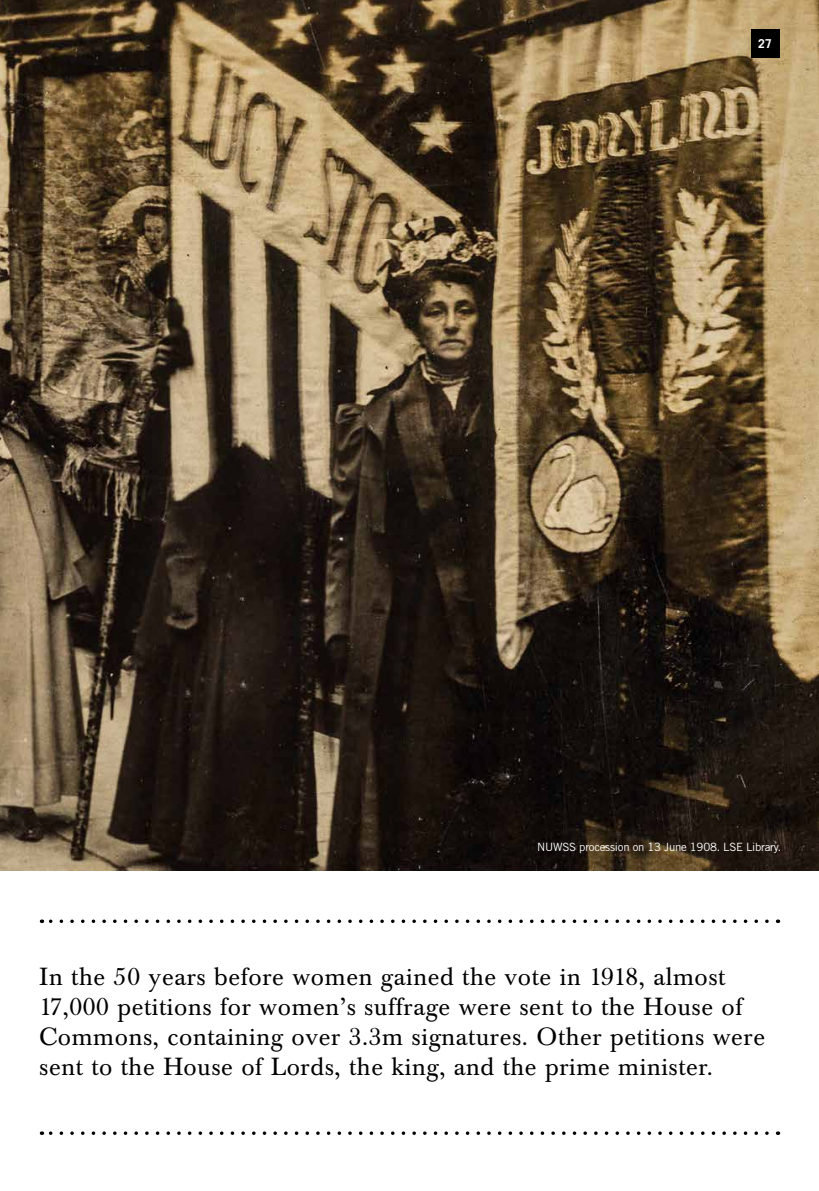
<style>
.page{position:relative;width:819px;height:1191px;background:#fff}
.page>*{position:absolute;margin:0;border:0;box-sizing:border-box;transform-origin:0 0}
.t1{font:24.5px/29.8px "Baskerville BQ";letter-spacing:.025em;color:#000}
.t2{font:700 12.25px "Trade Gothic";color:#fff}
.t3{font:11.38px "Trade Gothic";letter-spacing:-.02em;color:#fff}
</style>
<div class="page">
<img style="left:0;top:0;width:819px;height:871px">
<div style="left:751px;top:30px;width:28px;height:28px;background:#000"></div>
<svg style="left:41px;top:919px;width:726px;height:4px"></svg>
<svg style="left:41px;top:1131px;width:726px;height:4px"></svg>
<p class="t2" style="left:758px;top:36px;width:15px">27</p>
<p class="t3" style="left:537px;top:840px;width:245px">NUWSS procession on 13 June 1908. LSE Library.</p>
<p class="t1" style="left:39px;top:963px;width:727px">In the 50 years before women gained the vote in 1918, almost 17,000 petitions for women’s suffrage were sent to the House of Commons, containing over 3.3m signatures. Other petitions were sent to the House of Lords, the king, and the prime minister.</p>
</div>
